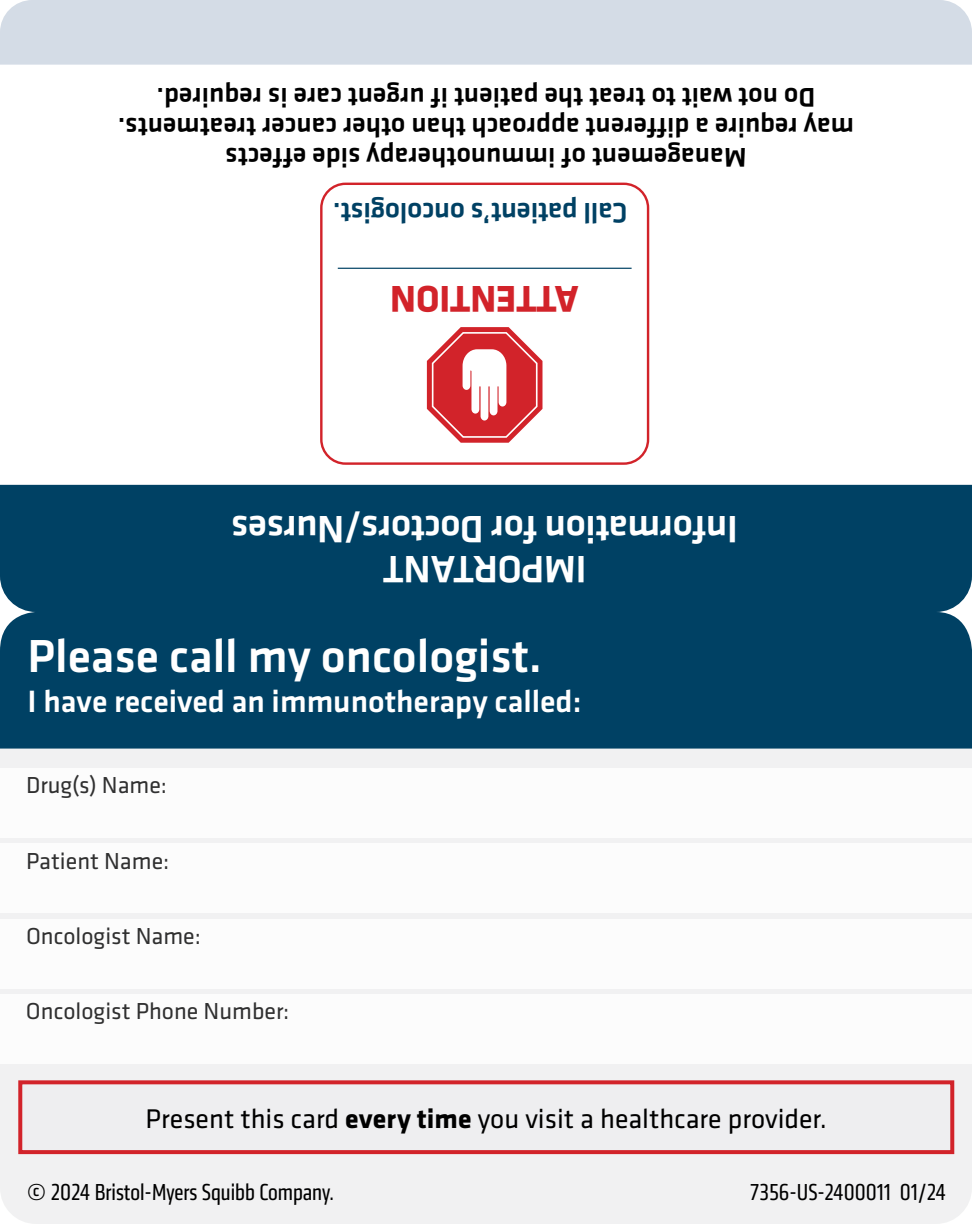
<style>
.page{position:relative;width:972px;height:1224px;background:#fff}
.page>*{position:absolute;margin:0;border:0;box-sizing:border-box;transform-origin:0 0}
.t1{font:500 48px "Klavika";color:#fff}
.t2{font:500 39.6px/40.4px "Klavika";letter-spacing:-.015em;color:#fff;text-align:center}
.t3{font:700 38.8px "Klavika Basic";letter-spacing:-.01em;color:#d2232a}
.t4{font:500 32px "Klavika";color:#fff}
.t5{font:500 29.2px "Klavika Basic";letter-spacing:-.01em;color:#004164}
.t6{font:500 28px/30px "Klavika";color:#000;text-align:center}
.t7{font:28px "Klavika";color:#000}
.t8{font:24px "Klavika";color:#000}
.t9{font:condensed 24px "Klavika";color:#000}
.s1{font-family:"Klavika Basic";font-weight:700}
</style>
<div class="page">
<div style="left:0;top:0;width:972px;height:65px;background:#d4dce6"></div>
<div style="left:0;top:485px;width:972px;height:127px;background:#004164"></div>
<div style="left:320px;top:183px;width:329px;height:282px;border:2px solid #d2232a;border-radius:24px"></div>
<svg style="left:427px;top:327px;width:115px;height:116px"></svg>
<hr style="left:338px;top:268px;width:294px;height:1px;background:#004164">
<div style="left:0;top:612px;width:972px;height:612px;background:#f1f1f2;border-radius:36px"></div>
<div style="left:0;top:843px;width:972px;height:70px;background:#fff"></div>
<div style="left:0;top:768px;width:972px;height:70px;background:#fff"></div>
<div style="left:0;top:612px;width:972px;height:137px;background:#004164"></div>
<div style="left:0;top:919px;width:972px;height:70px;background:#fff"></div>
<div style="left:0;top:994px;width:972px;height:70px;background:#fff"></div>
<div style="left:18px;top:1080px;width:936px;height:74px;border:4px solid #d2232a"></div>
<p class="t6" style="left:854px;top:173px;width:738px;rotate:-180deg">Management of immunotherapy side effects<br>may require a different approach than other cancer treatments.<br>Do not wait to treat the patient if urgent care is required.</p>
<p class="t5" style="left:628px;top:232px;width:296px;rotate:-180deg">Call patient’s oncologist.</p>
<h3 class="t3" style="left:579px;top:327px;width:190px;rotate:-180deg">ATTENTION</h3>
<h2 class="t2" style="left:738px;top:591px;width:508px;rotate:-180deg">IMPORTANT<br>Information for Doctors/Nurses</h2>
<h1 class="t1" style="left:28px;top:623px;width:516px">Please call my oncologist.</h1>
<p class="t4" style="left:28px;top:680px;width:555px">I have received an immunotherapy called:</p>
<p class="t8" style="left:26px;top:770px;width:143px">Drug(s) Name:</p>
<p class="t8" style="left:26px;top:845px;width:145px">Patient Name:</p>
<p class="t8" style="left:26px;top:920px;width:176px">Oncologist Name:</p>
<p class="t8" style="left:26px;top:996px;width:265px">Oncologist Phone Number:</p>
<p class="t7" style="left:146px;top:1100px;width:683px">Present this card <span class="s1">every time</span> you visit a healthcare provider.</p>
<p class="t9" style="left:27px;top:1178px;width:308px">© 2024 Bristol-Myers Squibb Company.</p>
<p class="t9" style="left:750px;top:1178px;width:198px">7356-US-2400011 01/24</p>
</div>
